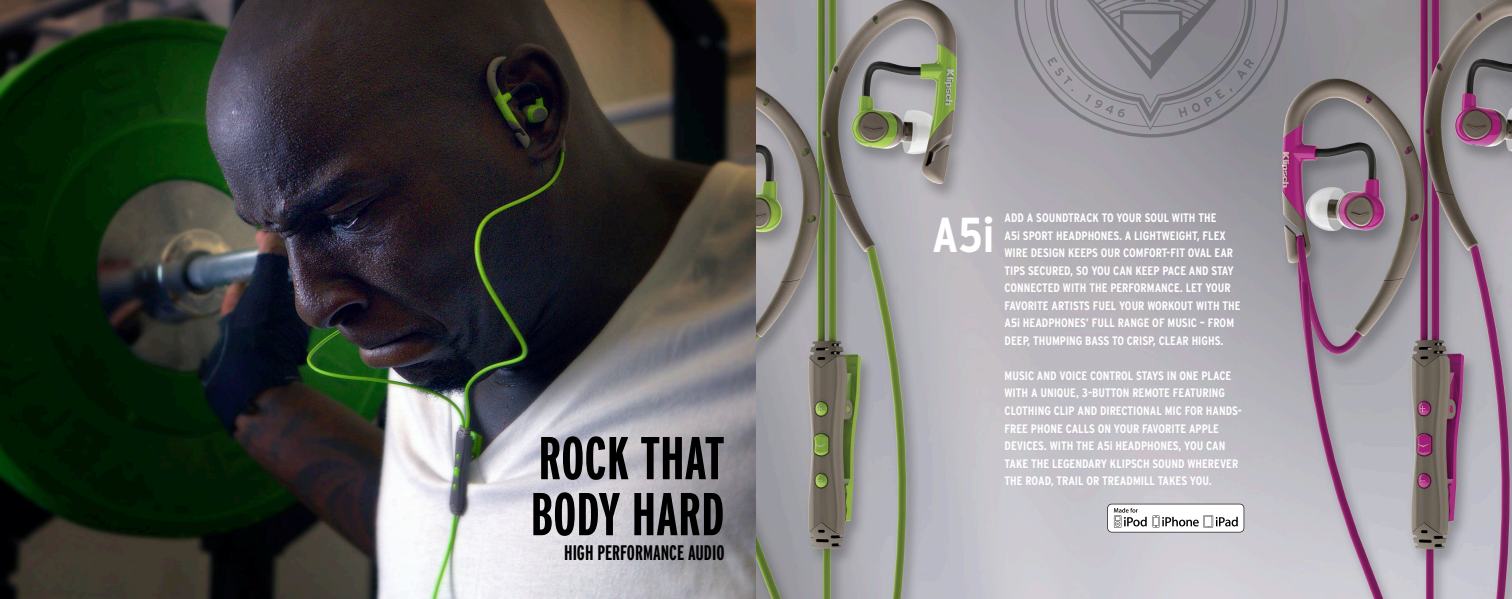
<style>
.page{position:relative;width:1512px;height:599px;background:#fff}
.page>*{position:absolute;margin:0;border:0;box-sizing:border-box;transform-origin:0 0}
.t1{font:700 extra-condensed 60.2px "Interstate";color:#000}
.t2{font:700 condensed 49px "Interstate";color:#fff}
.t3{font:700 extra-condensed 21px "Interstate";color:#000}
.t4{font:700 condensed 12.25px/17.5px "Interstate";color:#fff}
</style>
<div class="page">
<img style="left:0;top:0;width:1512px;height:598px">
<svg style="left:1107px;top:503px;width:137px;height:29px"></svg>
<svg style="left:1014px;top:0;width:274px;height:137px"></svg>
<svg style="left:1024px;top:0;width:254px;height:130px"></svg>
<p class="t1" style="left:538px;top:424px;width:188px">ROCK THAT</p>
<p class="t1" style="left:531px;top:480px;width:195px">BODY HARD</p>
<p class="t3" style="left:564px;top:540px;width:162px">HIGH PERFORMANCE AUDIO</p>
<p class="t2" style="left:932px;top:207px;width:64px">A5i</p>
<p class="t4" style="left:1005px;top:209px;width:238px">ADD A SOUNDTRACK TO YOUR SOUL WITH THE<br>A5i SPORT HEADPHONES. A LIGHTWEIGHT, FLEX WIRE DESIGN KEEPS OUR COMFORT-FIT OVAL EAR TIPS SECURED, SO YOU CAN KEEP PACE AND STAY CONNECTED WITH THE PERFORMANCE. LET YOUR FAVORITE ARTISTS FUEL YOUR WORKOUT WITH THE A5i HEADPHONES’ FULL RANGE OF MUSIC – FROM DEEP, THUMPING BASS TO CRISP, CLEAR HIGHS.</p>
<p class="t4" style="left:1005px;top:367px;width:239px">MUSIC AND VOICE CONTROL STAYS IN ONE PLACE WITH A UNIQUE, 3-BUTTON REMOTE FEATURING CLOTHING CLIP AND DIRECTIONAL MIC FOR HANDS-FREE PHONE CALLS ON YOUR FAVORITE APPLE DEVICES. WITH THE A5i HEADPHONES, YOU CAN TAKE THE LEGENDARY KLIPSCH SOUND WHEREVER THE ROAD, TRAIL OR TREADMILL TAKES YOU.</p>
</div>
